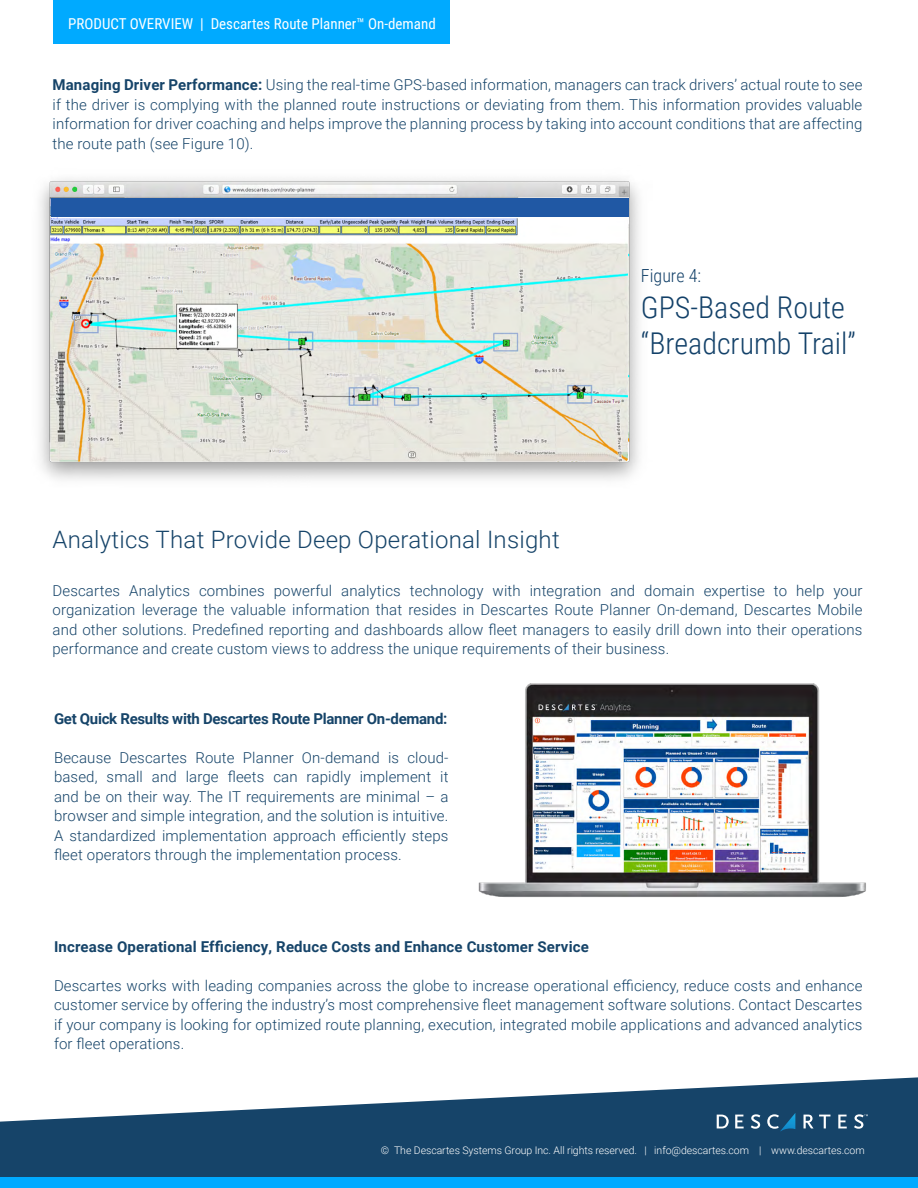
<style>
.page{position:relative;width:918px;height:1188px;background:#fff}
.page>*{position:absolute;margin:0;border:0;box-sizing:border-box;transform-origin:0 0}
.t1{font:300 30px/36px "Roboto Condensed";color:#134169}
.t2{font:300 24px "Roboto";letter-spacing:.01em;color:#164469}
.t3{font:300 18px "Roboto Condensed";color:#134169}
.t4{font:300 15px/19.5px "Roboto";letter-spacing:.01em;color:#164469;text-align:justify}
.t5{font:700 15px "Roboto";letter-spacing:.01em;color:#164469}
.t6{font:700 15px "Roboto";letter-spacing:-.02em;color:#164469}
.t7{font:15px "Roboto Condensed";color:#fff}
.t8{font:300 10.5px "Roboto";letter-spacing:-.005em;color:#fff}
.s1{font-weight:700}
</style>
<div class="page">
<div style="left:53px;top:0;width:397px;height:43px;background:#0af"></div>
<img style="left:40px;top:179px;width:599px;height:301px">
<img style="left:50px;top:218px;width:578px;height:244px">
<div style="left:51px;top:199px;width:578px;height:18px;background:#2058a4"></div>
<img style="left:478px;top:683px;width:388px;height:214px">
<svg style="left:0;top:1077px;width:918px;height:100px;fill:#164469"></svg>
<div style="left:0;top:1177px;width:918px;height:11px;background:#0af"></div>
<svg style="left:735px;top:1115px;width:9px;height:13px"></svg>
<svg style="left:751px;top:1114px;width:9px;height:15px"></svg>
<svg style="left:767px;top:1113px;width:28px;height:19px"></svg>
<svg style="left:717px;top:1115px;width:12px;height:13px"></svg>
<svg style="left:804px;top:1115px;width:26px;height:13px"></svg>
<svg style="left:838px;top:1115px;width:9px;height:13px"></svg>
<svg style="left:854px;top:1114px;width:14px;height:15px"></svg>
<p class="t7" style="left:68px;top:14px;width:369px">PRODUCT OVERVIEW | Descartes Route Planner™ On-demand</p>
<p class="t4" style="left:52px;top:75px;width:811px"><span class="s1">Managing Driver Performance:</span> Using the real-time GPS-based information, managers can track drivers’ actual route to see if the driver is complying with the planned route instructions or deviating from them. This information provides valuable information for driver coaching and helps improve the planning process by taking into account conditions that are affecting the route path (see Figure 10).</p>
<p class="t3" style="left:641px;top:263px;width:62px">Figure 4:</p>
<h1 class="t1" style="left:641px;top:288px;width:216px">GPS-Based Route “Breadcrumb Trail”</h1>
<h2 class="t2" style="left:52px;top:523px;width:509px">Analytics That Provide Deep Operational Insight</h2>
<p class="t4" style="left:52px;top:580px;width:811px">Descartes Analytics combines powerful analytics technology with integration and domain expertise to help your organization leverage the valuable information that resides in Descartes Route Planner On-demand, Descartes Mobile and other solutions. Predefined reporting and dashboards allow fleet managers to easily drill down into their operations performance and create custom views to address the unique requirements of their business.</p>
<p class="t6" style="left:54px;top:708px;width:395px">Get Quick Results with Descartes Route Planner On-demand:</p>
<p class="t4" style="left:54px;top:747px;width:396px">Because Descartes Route Planner On-demand is cloud&shy;based, small and large fleets can rapidly implement it and be on their way. The IT requirements are minimal – a browser and simple integration, and the solution is intuitive.<br>A standardized implementation approach efficiently steps fleet operators through the implementation process.</p>
<p class="t5" style="left:54px;top:936px;width:536px">Increase Operational Efficiency, Reduce Costs and Enhance Customer Service</p>
<p class="t4" style="left:54px;top:975px;width:810px">Descartes works with leading companies across the globe to increase operational efficiency, reduce costs and enhance customer service by offering the industry’s most comprehensive fleet management software solutions. Contact Descartes if your company is looking for optimized route planning, execution, integrated mobile applications and advanced analytics for fleet operations.</p>
<p class="t8" style="left:381px;top:1142px;width:485px">© The Descartes Systems Group Inc. All rights reserved. | info@descartes.com | www.descartes.com</p>
</div>
